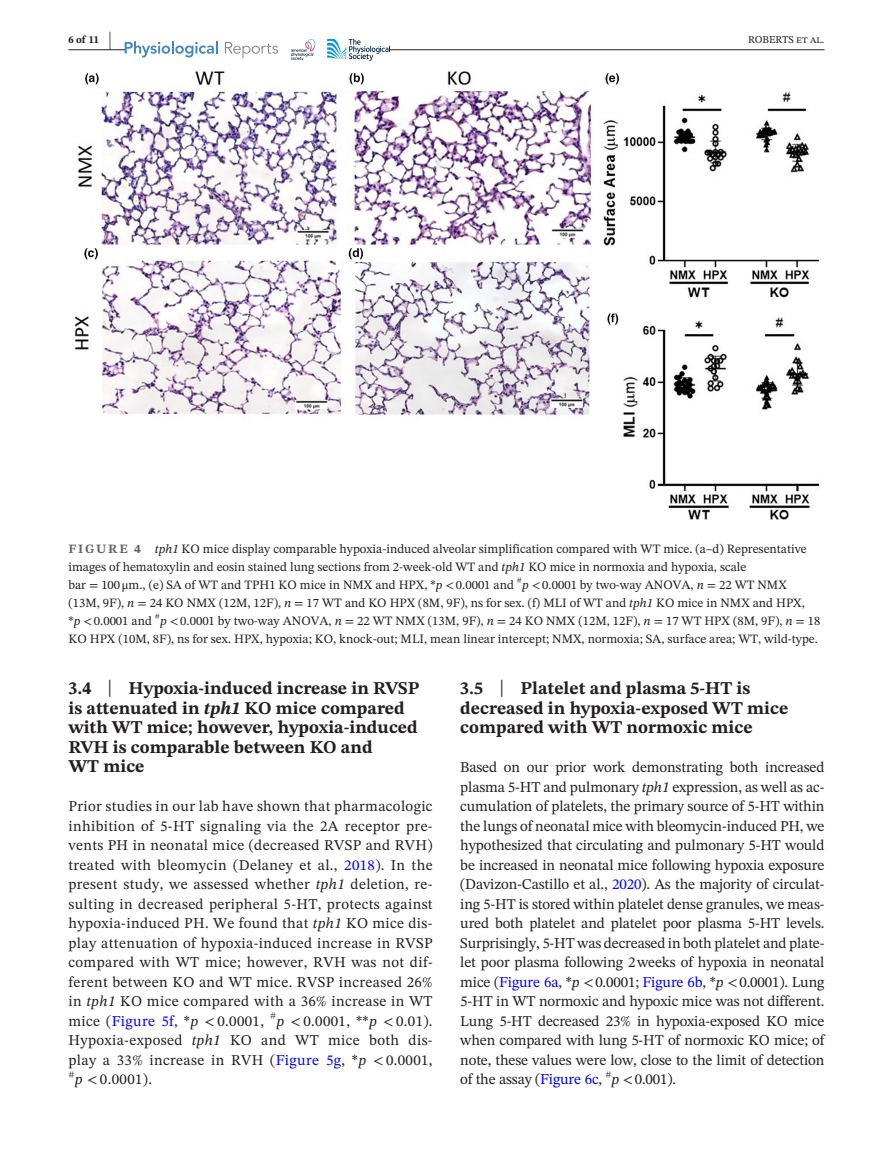
<style>
.page{position:relative;width:893px;height:1174px;background:#fff}
.page>*{position:absolute;margin:0;border:0;box-sizing:border-box;transform-origin:0 0}
.t1{font:700 18px/19.5px "STIX Two Text";color:#231f20}
.t2{font:15px/19.5px "STIX Two Text";letter-spacing:.025em;color:#231f20;text-align:justify}
.t3{font:12.75px/18px "STIX Two Text";color:#231f20}
.t4{font:10.5px "STIX Two Text";color:#231f20}
.t5{font:700 10.5px "STIX Two Text";color:#231f20}
.t6{font:8.85px "STIX Two Text";color:#231f20}
.s1{font-size:21px}
.s2{font-weight:700;color:#636366}
.s3{font-style:italic}
.s4{font-family:"STIX"}
.s5{font-weight:400;font-size:23.7px}
.s6{color:#00f}
</style>
<div class="page">
<hr style="left:68px;top:49px;width:756px;height:1px;background:#231f20">
<div style="left:125px;top:39px;width:264px;height:21px;background:#fff"></div>
<svg style="left:291px;top:39px;width:24px;height:21px"></svg>
<img style="left:328px;top:39px;width:61px;height:21px">
<svg style="left:125px;top:41px;width:93px;height:16px"></svg>
<svg style="left:225px;top:42px;width:53px;height:16px"></svg>
<img style="left:74px;top:71px;width:746px;height:449px">
<p class="t5" style="left:68px;top:32px;width:44px">6 of 11 <span class="s1">|</span></p>
<p class="t4" style="left:748px;top:32px;width:78px">ROBERTS et al.</p>
<p class="t3" style="left:68px;top:539px;width:740px"><span class="s2">FIGURE 4</span> <span class="s3">tph1</span> KO mice display comparable hypoxia-induced alveolar simplification compared with WT mice. (a–d) Representative images of hematoxylin and eosin stained lung sections from 2-week-old WT and <span class="s3">tph1</span> KO mice in normoxia and hypoxia, scale<br>bar <span class="s4">=</span> 100<span class="s4">μ</span>m., (e) SA of WT and TPH1 KO mice in NMX and HPX, *<span class="s3">p</span> <span class="s4">&lt;</span>0.0001 and</p>
<p class="t6" style="left:517px;top:573px;width:7px">#</p>
<p class="t3" style="left:68px;top:575px;width:738px;text-indent:454px"><span class="s3">p</span> <span class="s4">&lt;</span>0.0001 by two-way ANOVA, <span class="s3">n</span> <span class="s4">=</span> 22 WT NMX (13M, 9F), <span class="s3">n</span> <span class="s4">=</span> 24 KO NMX (12M, 12F), <span class="s3">n</span> <span class="s4">=</span> 17 WT and KO HPX (8M, 9F), ns for sex. (f) MLI of WT and <span class="s3">tph1</span> KO mice in NMX and HPX, *<span class="s3">p</span> <span class="s4">&lt;</span>0.0001 and</p>
<p class="t6" style="left:155px;top:609px;width:7px">#</p>
<p class="t3" style="left:68px;top:611px;width:754px;text-align:right"><span class="s3">p</span> <span class="s4">&lt;</span>0.0001 by two-way ANOVA, <span class="s3">n</span> <span class="s4">=</span> 22 WT NMX (13M, 9F), <span class="s3">n</span> <span class="s4">=</span> 24 KO NMX (12M, 12F), <span class="s3">n</span> <span class="s4">=</span> 17 WT HPX (8M, 9F), <span class="s3">n</span> <span class="s4">=</span> 18<br>KO HPX (10M, 8F), ns for sex. HPX, hypoxia; KO, knock-out; MLI, mean linear intercept; NMX, normoxia; SA, surface area; WT, wild-type.</p>
<p class="t1" style="left:68px;top:679px;width:352px">3.4 <span class="s5">|</span> Hypoxia-induced increase in RVSP is attenuated in <span class="s3">tph1</span> KO mice compared with WT mice; however, hypoxia-induced<br>RVH is comparable between KO and<br>WT mice</p>
<p class="t2" style="left:68px;top:796px;width:366px">Prior studies in our lab have shown that pharmacologic inhibition of 5-HT signaling via the 2A receptor pre&shy;vents PH in neonatal mice (decreased RVSP and RVH) treated with bleomycin (Delaney et al., <span class="s6">2018</span>). In the present study, we assessed whether <span class="s3">tph1</span> deletion, re&shy;sulting in decreased peripheral 5-HT, protects against hypoxia-induced PH. We found that <span class="s3">tph1</span> KO mice dis&shy;play attenuation of hypoxia-induced increase in RVSP compared with WT mice; however, RVH was not dif&shy;ferent between KO and WT mice. RVSP increased 26% in <span class="s3">tph1</span> KO mice compared with a 36% increase in WT mice (<span class="s6">Figure 5f</span>, *<span class="s3">p</span> <span class="s4">&lt;</span> 0.0001,</p>
<p class="t4" style="left:270px;top:1008px;width:8px">#</p>
<p class="t2" style="left:68px;top:1011px;width:366px;text-indent:208px"><span class="s3">p</span> <span class="s4">&lt;</span> 0.0001, **<span class="s3">p</span> <span class="s4">&lt;</span> 0.01).<br>Hypoxia-exposed <span class="s3">tph1</span> KO and WT mice both dis&shy;play a 33% increase in RVH (<span class="s6">Figure 5g</span>, *<span class="s3">p</span> <span class="s4">&lt;</span> 0.0001,</p>
<p class="t4" style="left:68px;top:1066px;width:8px">#</p>
<p class="t2" style="left:75px;top:1069px;width:79px"><span class="s3">p</span> <span class="s4">&lt;</span> 0.0001).</p>
<p class="t1" style="left:460px;top:679px;width:329px">3.5 <span class="s5">|</span> Platelet and plasma 5-HT is decreased in hypoxia-exposed WT mice compared with WT normoxic mice</p>
<p class="t2" style="left:460px;top:757px;width:366px">Based on our prior work demonstrating both increased plasma 5-HT and pulmonary <span class="s3">tph1</span> expression, as well as ac&shy;cumulation of platelets, the primary source of 5-HT within the lungs of neonatal mice with bleomycin-induced PH, we hypothesized that circulating and pulmonary 5-HT would be increased in neonatal mice following hypoxia exposure (Davizon-Castillo et al., <span class="s6">2020</span>). As the majority of circulat&shy;ing 5-HT is stored within platelet dense granules, we meas&shy;ured both platelet and platelet poor plasma 5-HT levels.<br>Surprisingly, 5-HT was decreased in both platelet and plate&shy;let poor plasma following 2weeks of hypoxia in neonatal mice (<span class="s6">Figure 6a</span>, *<span class="s3">p</span> <span class="s4">&lt;</span>0.0001; <span class="s6">Figure 6b</span>, *<span class="s3">p</span> <span class="s4">&lt;</span>0.0001). Lung 5-HT in WT normoxic and hypoxic mice was not different.<br>Lung 5-HT decreased 23% in hypoxia-exposed KO mice when compared with lung 5-HT of normoxic KO mice; of note, these values were low, close to the limit of detection of the assay (<span class="s6">Figure 6c</span>,</p>
<p class="t4" style="left:605px;top:1066px;width:8px">#</p>
<p class="t2" style="left:611px;top:1069px;width:66px"><span class="s3">p</span> <span class="s4">&lt;</span>0.001).</p>
</div>
